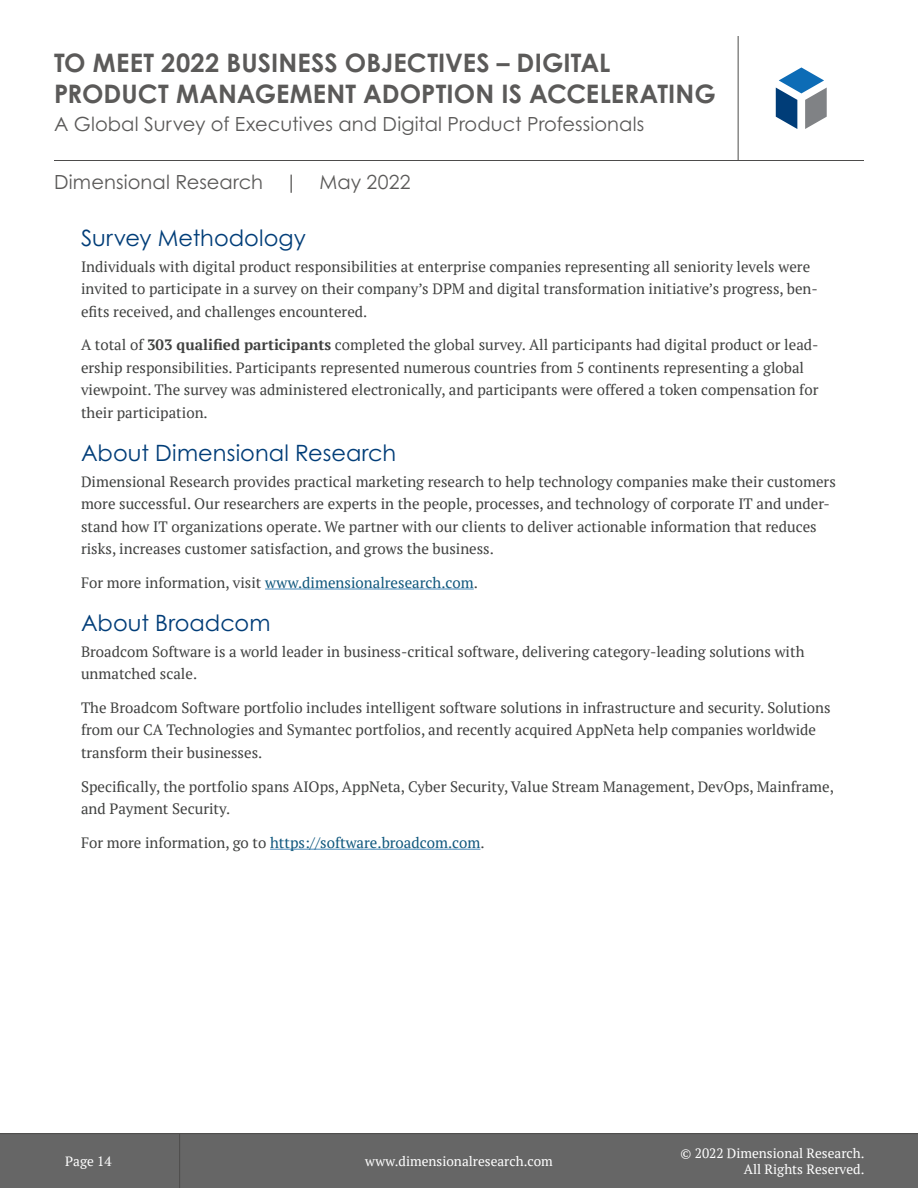
<style>
.page{position:relative;width:918px;height:1188px;background:#fff}
.page>*{position:absolute;margin:0;border:0;box-sizing:border-box;transform-origin:0 0}
.t1{font:700 25.5px/30.6px "Century Gothic Pro";letter-spacing:.005em;color:#5b5a59}
.Subheader{font:22.5px "Century Gothic Pro";color:#003d78}
.t2{font:19.5px "Century Gothic Pro";letter-spacing:.005em;color:#5b5a59}
.Content{font:15px/22.5px "PT Serif";color:#404140}
.Content-2{font:15px "PT Serif";color:#0f577d}
.t3{font:13.5px/16.2px "PT Serif";color:#fff;text-align:right}
.s1{font-weight:700}
.s2{color:#404140}
</style>
<div class="page">
<div style="left:0;top:1134px;width:918px;height:54px;background:#666"></div>
<hr style="left:0;top:1133px;width:918px;height:1px;background:#4d4c4b">
<hr style="left:179px;top:1134px;width:1px;height:54px;background:#4d4c4b">
<hr style="left:54px;top:160px;width:810px;height:1px;background:#4d4c4b">
<hr style="left:738px;top:36px;width:1px;height:124px;background:#4d4c4b">
<svg style="left:776px;top:67px;width:51px;height:62px"></svg>
<hr style="left:265px;top:589px;width:209px;height:1px;background:#478ab9">
<hr style="left:270px;top:849px;width:210px;height:1px;background:#478ab9">
<h1 class="t1" style="left:54px;top:47px;width:663px">TO MEET 2022 BUSINESS OBJECTIVES – DIGITAL<br>PRODUCT MANAGEMENT ADOPTION IS ACCELERATING</h1>
<h3 class="t2" style="left:54px;top:112px;width:592px">A Global Survey of Executives and Digital Product Professionals</h3>
<h3 class="t2" style="left:54px;top:170px;width:358px">Dimensional Research | May 2022</h3>
<p class="Subheader" style="left:81px;top:224px;width:226px">Survey Methodology</p>
<p class="Content" style="left:81px;top:255px;width:738px">Individuals with digital product responsibilities at enterprise companies representing all seniority levels were invited to participate in a survey on their company’s DPM and digital transformation initiative’s progress, ben&shy;efits received, and challenges encountered.</p>
<p class="Content" style="left:81px;top:334px;width:739px">A total of <span class="s1">303 qualified participants</span> completed the global survey. All participants had digital product or lead&shy;ership responsibilities. Participants represented numerous countries from 5 continents representing a global viewpoint. The survey was administered electronically, and participants were offered a token compensation for their participation.</p>
<p class="Subheader" style="left:81px;top:439px;width:317px">About Dimensional Research</p>
<p class="Content" style="left:81px;top:470px;width:756px">Dimensional Research provides practical marketing research to help technology companies make their customers more successful. Our researchers are experts in the people, processes, and technology of corporate IT and under&shy;stand how IT organizations operate. We partner with our clients to deliver actionable information that reduces risks, increases customer satisfaction, and grows the business.</p>
<p class="Content-2" style="left:81px;top:573px;width:398px"><span class="s2">For more information, visit</span> www.dimensionalresearch.com<span class="s2">.</span></p>
<p class="Subheader" style="left:81px;top:609px;width:191px">About Broadcom</p>
<p class="Content" style="left:81px;top:640px;width:725px">Broadcom Software is a world leader in business-critical software, delivering category-leading solutions with unmatched scale.</p>
<p class="Content" style="left:81px;top:696px;width:751px">The Broadcom Software portfolio includes intelligent software solutions in infrastructure and security. Solutions from our CA Technologies and Symantec portfolios, and recently acquired AppNeta help companies worldwide transform their businesses.</p>
<p class="Content" style="left:81px;top:775px;width:755px">Specifically, the portfolio spans AIOps, AppNeta, Cyber Security, Value Stream Management, DevOps, Mainframe, and Payment Security.</p>
<p class="Content-2" style="left:81px;top:833px;width:405px"><span class="s2">For more information, go to</span> https://software.broadcom.com<span class="s2">.</span></p>
<p class="t3" style="left:65px;top:1153px;width:48px">Page 14</p>
<p class="t3" style="left:365px;top:1153px;width:189px">www.dimensionalresearch.com</p>
<p class="t3" style="left:681px;top:1145px;width:185px">© 2022 Dimensional Research.<br>All Rights Reserved.</p>
</div>
